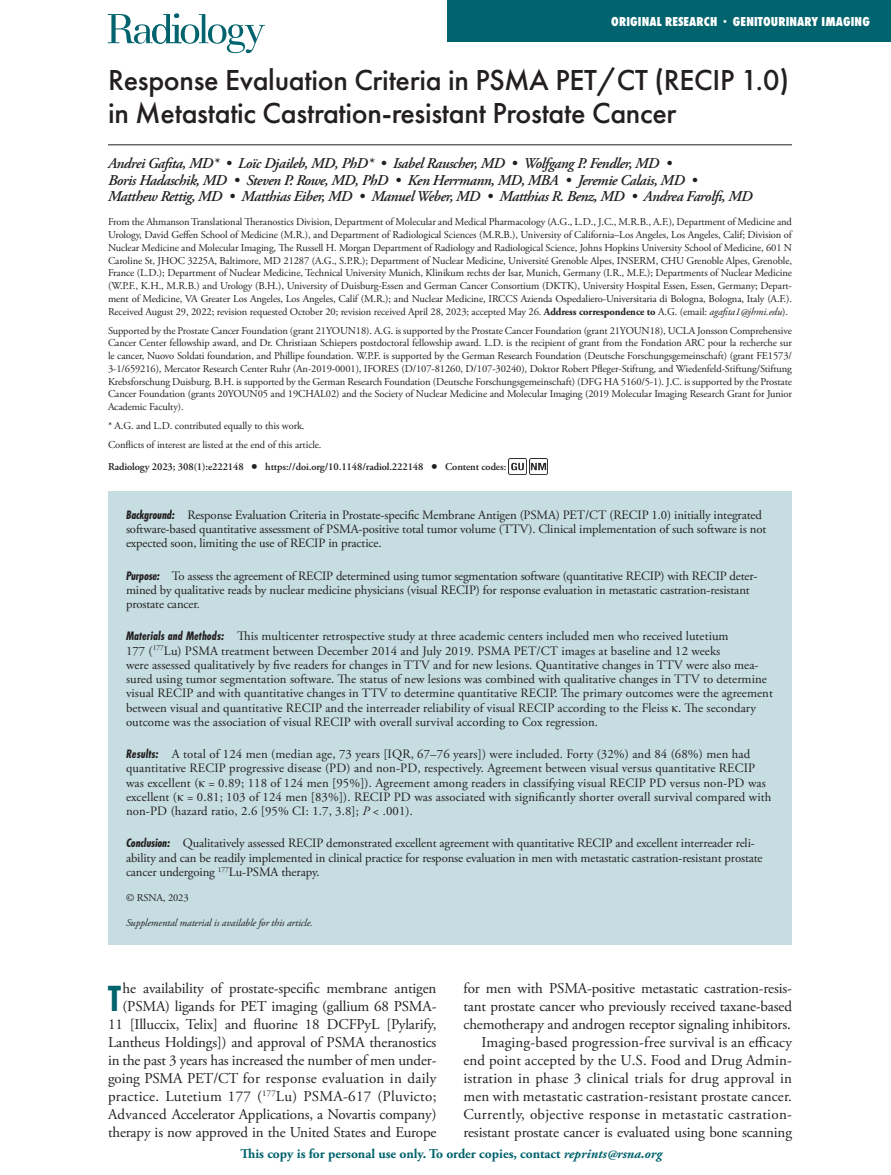
<style>
.page{position:relative;width:891px;height:1175px;background:#fff}
.page>*{position:absolute;margin:0;border:0;box-sizing:border-box;transform-origin:0 0}
.t1{font:700 37.8px "Futura PT Cond";color:#00636d}
.t2{font:500 30px/33px "Futura PT";letter-spacing:-.01em;color:#231f20}
.t3{font:15px/18px "Adobe Garamond Pro";letter-spacing:-.01em;color:#231f20;text-align:right}
.t4{font:italic 600 15px/16.5px "Adobe Garamond Pro";letter-spacing:-.03em;color:#231f20}
.t5{font:700 13.5px "Adobe Garamond Pro";color:#00636d}
.t6{font:800 13.5px "Futura PT Cond";letter-spacing:.01em;color:#fff}
.t7{font:12.75px/14.2px "Adobe Garamond Pro";letter-spacing:.005em;color:#231f20}
.t8{font:10.5px/12.8px "Adobe Garamond Pro";letter-spacing:-.01em;color:#231f20;text-align:justify}
.t9{font:600 10.5px "Adobe Garamond Pro";letter-spacing:-.01em;color:#231f20}
.t10{font:italic 10.5px "Adobe Garamond Pro";letter-spacing:-.01em;color:#231f20}
.s1{font-size:10.5px}
.s2{font-weight:700}
.s3{font-style:italic}
.s4{font-size:16.5px}
.s5{font-family:"Futura PT Cond";font-weight:700;font-style:italic}
.s6{font-family:"Times New Roman"}
</style>
<div class="page">
<div style="left:447px;top:0;width:444px;height:42px;background:#00636d"></div>
<svg style="left:108px;top:14px;width:157px;height:39px"></svg>
<div style="left:108px;top:491px;width:684px;height:453px;background:#c6dee1"></div>
<hr style="left:108px;top:144px;width:684px;height:1px;background:#231f20">
<img style="left:509px;top:458px;width:18px;height:16px">
<img style="left:529px;top:458px;width:18px;height:16px">
<p class="t6" style="left:611px;top:14px;width:260px">ORIGINAL RESEARCH <span class="s1">•</span> GENITOURINARY IMAGING</p>
<h2 class="t2" style="left:108px;top:64px;width:683px">Response Evaluation Criteria in PSMA PET/CT (RECIP 1.0) in Metastatic Castration-resistant Prostate Cancer</h2>
<p class="t4" style="left:108px;top:156px;width:646px">Andrei Gafita, MD* • Loïc Djaileb, MD, PhD* • Isabel Rauscher, MD • Wolfgang P. Fendler, MD •<br>Boris Hadaschik, MD • Steven P. Rowe, MD, PhD • Ken Herrmann, MD, MBA • Jeremie Calais, MD •<br>Matthew Rettig, MD • Matthias Eiber, MD • Manuel Weber, MD • Matthias R. Benz, MD • Andrea Farolfi, MD</p>
<p class="t8" style="left:108px;top:216px;width:686px">From the Ahmanson Translational Theranostics Division, Department of Molecular and Medical Pharmacology (A.G., L.D., J.C., M.R.B., A.F.), Department of Medicine and Urology, David Geffen School of Medicine (M.R.), and Department of Radiological Sciences (M.R.B.), University of California–Los Angeles, Los Angeles, Calif; Division of Nuclear Medicine and Molecular Imaging, The Russell H. Morgan Department of Radiology and Radiological Science, Johns Hopkins University School of Medicine, 601 N Caroline St, JHOC 3225A, Baltimore, MD 21287 (A.G., S.P.R.); Department of Nuclear Medicine, Université Grenoble Alpes, INSERM, CHU Grenoble Alpes, Grenoble, France (L.D.); Department of Nuclear Medicine, Technical University Munich, Klinikum rechts der Isar, Munich, Germany (I.R., M.E.); Departments of Nuclear Medicine (W.P.F., K.H., M.R.B.) and Urology (B.H.), University of Duisburg-Essen and German Cancer Consortium (DKTK), University Hospital Essen, Essen, Germany; Depart&shy;ment of Medicine, VA Greater Los Angeles, Los Angeles, Calif (M.R.); and Nuclear Medicine, IRCCS Azienda Ospedaliero-Universitaria di Bologna, Bologna, Italy (A.F.).<br>Received August 29, 2022; revision requested October 20; revision received April 28, 2023; accepted May 26. <span class="s2">Address correspondence to</span> A.G. (email: <span class="s3">agafita1@jhmi.edu</span>).</p>
<p class="t8" style="left:108px;top:324px;width:686px">Supported by the Prostate Cancer Foundation (grant 21YOUN18). A.G. is supported by the Prostate Cancer Foundation (grant 21YOUN18), UCLA Jonsson Comprehensive Cancer Center fellowship award, and Dr. Christiaan Schiepers postdoctoral fellowship award. L.D. is the recipient of grant from the Fondation ARC pour la recherche sur le cancer, Nuovo Soldati foundation, and Phillipe foundation. W.P.F. is supported by the German Research Foundation (Deutsche Forschungsgemeinschaft) (grant FE1573/ 3-1/659216), Mercator Research Center Ruhr (An-2019-0001), IFORES (D/107-81260, D/107-30240), Doktor Robert Pfleger-Stiftung, and Wiedenfeld-Stiftung/Stiftung Krebsforschung Duisburg. B.H. is supported by the German Research Foundation (Deutsche Forschungsgemeinschaft) (DFG HA 5160/5-1). J.C. is supported by the Prostate Cancer Foundation (grants 20YOUN05 and 19CHAL02) and the Society of Nuclear Medicine and Molecular Imaging (2019 Molecular Imaging Research Grant for Junior Academic Faculty).</p>
<p class="t8" style="left:108px;top:416px;width:215px;line-height:18.8px">* A.G. and L.D. contributed equally to this work.<br>Conflicts of interest are listed at the end of this article.</p>
<p class="t9" style="left:108px;top:461px;width:400px">Radiology 2023; 308(1):e222148 <span class="s4">•</span> https://doi.org/10.1148/radiol.222148 <span class="s4">•</span> Content codes:</p>
<p class="t7" style="left:126px;top:508px;width:642px"><span class="s5">Background:</span> Response Evaluation Criteria in Prostate-specific Membrane Antigen (PSMA) PET/CT (RECIP 1.0) initially integrated software-based quantitative assessment of PSMA-positive total tumor volume (TTV). Clinical implementation of such software is not expected soon, limiting the use of RECIP in practice.</p>
<p class="t7" style="left:126px;top:569px;width:633px"><span class="s5">Purpose:</span> To assess the agreement of RECIP determined using tumor segmentation software (quantitative RECIP) with RECIP deter&shy;mined by qualitative reads by nuclear medicine physicians (visual RECIP) for response evaluation in metastatic castration-resistant prostate cancer.</p>
<p class="t7" style="left:126px;top:629px;width:648px"><span class="s5">Materials and Methods:</span> This multicenter retrospective study at three academic centers included men who received lutetium<br>177 (<sup>177</sup>Lu) PSMA treatment between December 2014 and July 2019. PSMA PET/CT images at baseline and 12 weeks<br>were assessed qualitatively by five readers for changes in TTV and for new lesions. Quantitative changes in TTV were also mea&shy;sured using tumor segmentation software. The status of new lesions was combined with qualitative changes in TTV to determine visual RECIP and with quantitative changes in TTV to determine quantitative RECIP. The primary outcomes were the agreement between visual and quantitative RECIP and the interreader reliability of visual RECIP according to the Fleiss <span class="s6">κ</span>. The secondary outcome was the association of visual RECIP with overall survival according to Cox regression.</p>
<p class="t7" style="left:126px;top:747px;width:647px"><span class="s5">Results:</span> A total of 124 men (median age, 73 years [IQR, 67–76 years]) were included. Forty (32%) and 84 (68%) men had quantitative RECIP progressive disease (PD) and non-PD, respectively. Agreement between visual versus quantitative RECIP was excellent (<span class="s6">κ</span> = 0.89; 118 of 124 men [95%]). Agreement among readers in classifying visual RECIP PD versus non-PD was excellent (<span class="s6">κ</span> = 0.81; 103 of 124 men [83%]). RECIP PD was associated with significantly shorter overall survival compared with non-PD (hazard ratio, 2.6 [95% CI: 1.7, 3.8]; <span class="s3">P</span> &lt; .001).</p>
<p class="t7" style="left:126px;top:836px;width:638px"><span class="s5">Conclusion:</span> Qualitatively assessed RECIP demonstrated excellent agreement with quantitative RECIP and excellent interreader reli&shy;ability and can be readily implemented in clinical practice for response evaluation in men with metastatic castration-resistant prostate cancer undergoing <sup>177</sup>Lu-PSMA therapy.</p>
<p class="t8" style="left:126px;top:891px;width:64px">© RSNA, 2023</p>
<p class="t10" style="left:126px;top:916px;width:188px">Supplemental material is available for this article.</p>
<p class="t3" style="left:108px;top:979px;width:330px">he availability of prostate-specific membrane antigen (PSMA) ligands for PET imaging (gallium 68 PSMA-11 [Illuccix, Telix] and fluorine 18 DCFPyL [Pylarify, Lantheus Holdings]) and approval of PSMA theranostics in the past 3 years has increased the number of men under&shy;going PSMA PET/CT for response evaluation in daily practice. Lutetium 177 (<sup>177</sup>Lu) PSMA-617 (Pluvicto; Advanced Accelerator Applications, a Novartis company) therapy is now approved in the United States and Europe</p>
<p class="t3" style="left:464px;top:979px;width:330px">for men with PSMA-positive metastatic castration-resis&shy;tant prostate cancer who previously received taxane-based chemotherapy and androgen receptor signaling inhibitors.<br>Imaging-based progression-free survival is an efficacy end point accepted by the U.S. Food and Drug Admin&shy;istration in phase 3 clinical trials for drug approval in men with metastatic castration-resistant prostate cancer.<br>Currently, objective response in metastatic castration&shy;resistant prostate cancer is evaluated using bone scanning</p>
<h1 class="t1" style="left:108px;top:976px;width:14px">T</h1>
<p class="t5" style="left:241px;top:1145px;width:423px">This copy is for personal use only. To order copies, contact <span class="s3">reprints@rsna.org</span></p>
</div>
